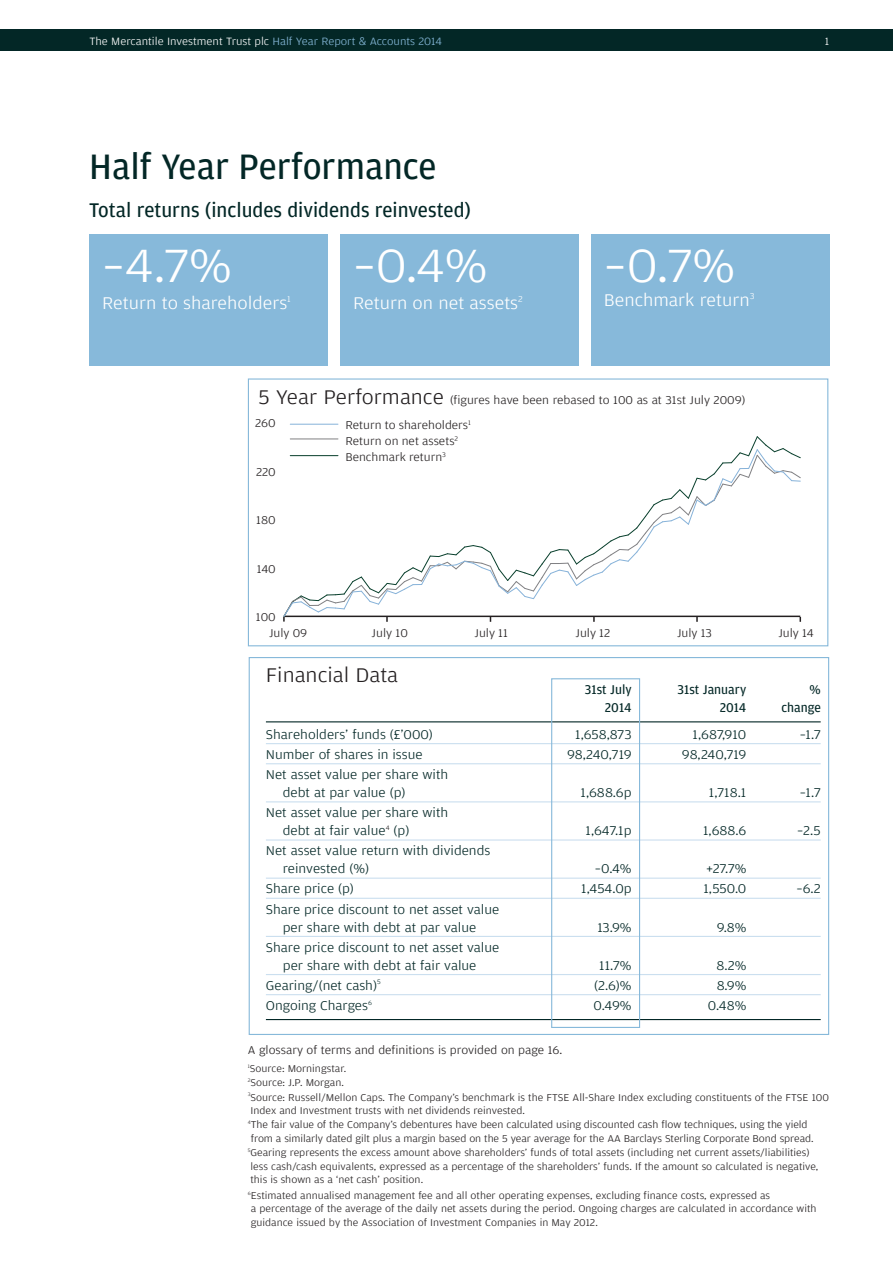
<style>
.page{position:relative;width:893px;height:1263px;background:#fff}
.page>*{position:absolute;margin:0;border:0;box-sizing:border-box;transform-origin:0 0}
.t1{font:300 49.5px "Amplitude Wide";color:#fff}
.t2{font:37.5px "Amplitude";color:#032726}
.t3{font:21px "Amplitude";color:#032726}
.t4{font:300 21px "Amplitude Wide";color:#231f20}
.t5{font:300 18px "Amplitude Wide";color:#fff}
.t6{font:300 13.5px/18px "Amplitude Wide";color:#032726}
.t7{font:13.5px "Amplitude";color:#032726}
.t8{font:300 12px "Amplitude Wide";color:#231f20}
.t9{font:300 11.25px "Amplitude Wide";color:#fff}
.t10{font:300 10.5px/14px "Amplitude Wide";color:#231f20}
.s1{color:#87b9da}
.s2{font-size:21px}
</style>
<div class="page">
<hr style="left:266px;top:721px;width:555px;height:1px;background:#032726">
<hr style="left:266px;top:743px;width:555px;height:1px;background:#cbdfef">
<hr style="left:266px;top:763px;width:555px;height:1px;background:#cbdfef">
<hr style="left:266px;top:801px;width:555px;height:1px;background:#cbdfef">
<hr style="left:266px;top:839px;width:555px;height:1px;background:#cbdfef">
<hr style="left:266px;top:877px;width:555px;height:2px;background:#cbdfef">
<hr style="left:266px;top:898px;width:555px;height:1px;background:#cbdfef">
<hr style="left:266px;top:936px;width:555px;height:1px;background:#cbdfef">
<hr style="left:266px;top:974px;width:555px;height:1px;background:#cbdfef">
<hr style="left:266px;top:994px;width:555px;height:1px;background:#cbdfef">
<hr style="left:266px;top:1019px;width:555px;height:1px;background:#032726">
<div style="left:551px;top:678px;width:89px;height:350px;border:1px solid #87b9da"></div>
<div style="left:0;top:30px;width:893px;height:21px;background:#032726"></div>
<hr style="left:290px;top:424px;width:48px;height:1px;background:#86b2d9">
<svg style="left:283px;top:436px;width:518px;height:186px"></svg>
<div style="left:248px;top:378px;width:580px;height:268px;border:1px solid #87b9da"></div>
<div style="left:89px;top:234px;width:238px;height:132px;background:#87b9da"></div>
<div style="left:340px;top:234px;width:238px;height:132px;background:#87b9da"></div>
<div style="left:591px;top:234px;width:238px;height:132px;background:#87b9da"></div>
<p class="t9" style="left:89px;top:35px;width:354px">The Mercantile Investment Trust plc <span class="s1">Half Year Report &amp; Accounts 2014</span></p>
<p class="t9" style="left:825px;top:35px;width:6px">1</p>
<p class="t2" style="left:89px;top:144px;width:349px">Half Year Performance</p>
<p class="t3" style="left:89px;top:197px;width:383px">Total returns (includes dividends reinvested)</p>
<p class="t1" style="left:102px;top:236px;width:131px">–4.7%</p>
<p class="t5" style="left:102px;top:292px;width:190px">Return to shareholders<sup>1</sup></p>
<p class="t1" style="left:353px;top:236px;width:136px">–0.4%</p>
<p class="t5" style="left:353px;top:292px;width:171px">Return on net assets<sup>2</sup></p>
<p class="t1" style="left:604px;top:236px;width:133px">–0.7%</p>
<p class="t5" style="left:604px;top:289px;width:152px">Benchmark return<sup>3</sup></p>
<p class="t8" style="left:258px;top:393px;width:488px"><span class="s2">5 Year Performance</span> (figures have been rebased to 100 as at 31st July 2009)</p>
<p class="t8" style="left:255px;top:415px;width:22px">260</p>
<p class="t8" style="left:256px;top:464px;width:21px">220</p>
<p class="t8" style="left:256px;top:513px;width:21px">180</p>
<p class="t8" style="left:257px;top:562px;width:21px">140</p>
<p class="t8" style="left:256px;top:609px;width:21px">100</p>
<p class="t8" style="left:345px;top:418px;width:127px">Return to shareholders<sup>1</sup></p>
<p class="t8" style="left:345px;top:434px;width:114px">Return on net assets<sup>2</sup></p>
<p class="t8" style="left:345px;top:450px;width:102px">Benchmark return<sup>3</sup></p>
<p class="t8" style="left:269px;top:626px;width:40px">July 09</p>
<p class="t8" style="left:372px;top:626px;width:38px">July 10</p>
<p class="t8" style="left:474px;top:626px;width:35px">July 11</p>
<p class="t8" style="left:575px;top:626px;width:36px">July 12</p>
<p class="t8" style="left:677px;top:626px;width:36px">July 13</p>
<p class="t8" style="left:778px;top:626px;width:37px">July 14</p>
<p class="t4" style="left:266px;top:663px;width:134px">Financial Data</p>
<p class="t7" style="left:585px;top:682px;width:48px">31st July</p>
<p class="t7" style="left:678px;top:682px;width:70px">31st January</p>
<p class="t7" style="left:810px;top:682px;width:13px">%</p>
<p class="t7" style="left:605px;top:700px;width:28px">2014</p>
<p class="t7" style="left:720px;top:700px;width:28px">2014</p>
<p class="t7" style="left:781px;top:700px;width:41px">change</p>
<p class="t6" style="left:266px;top:725px;width:169px">Shareholders’ funds (£’000)</p>
<p class="t6" style="left:575px;top:725px;width:58px">1,658,873</p>
<p class="t6" style="left:693px;top:725px;width:55px">1,687,910</p>
<p class="t6" style="left:800px;top:725px;width:23px">–1.7</p>
<p class="t6" style="left:266px;top:745px;width:158px">Number of shares in issue</p>
<p class="t6" style="left:567px;top:745px;width:66px">98,240,719</p>
<p class="t6" style="left:682px;top:745px;width:66px">98,240,719</p>
<p class="t6" style="left:283px;top:765px;width:167px;text-indent:-17px">Net asset value per share with debt at par value (p)</p>
<p class="t6" style="left:580px;top:783px;width:53px">1,688.6p</p>
<p class="t6" style="left:709px;top:783px;width:39px">1,718.1</p>
<p class="t6" style="left:800px;top:783px;width:23px">–1.7</p>
<p class="t6" style="left:283px;top:803px;width:167px;text-indent:-17px">Net asset value per share with debt at fair value<sup>4</sup> (p)</p>
<p class="t6" style="left:283px;top:842px;width:209px;text-indent:-17px">Net asset value return with dividends reinvested (%)</p>
<p class="t6" style="left:585px;top:821px;width:48px">1,647.1p</p>
<p class="t6" style="left:703px;top:821px;width:45px">1,688.6</p>
<p class="t6" style="left:797px;top:821px;width:25px">–2.5</p>
<p class="t6" style="left:595px;top:860px;width:38px">–0.4%</p>
<p class="t6" style="left:706px;top:860px;width:42px">+27.7%</p>
<p class="t6" style="left:266px;top:880px;width:89px">Share price (p)</p>
<p class="t6" style="left:581px;top:880px;width:52px">1,454.0p</p>
<p class="t6" style="left:703px;top:880px;width:45px">1,550.0</p>
<p class="t6" style="left:796px;top:880px;width:26px">–6.2</p>
<p class="t6" style="left:266px;top:900px;width:235px;text-align:center">Share price discount to net asset value per share with debt at par value</p>
<p class="t6" style="left:597px;top:918px;width:36px">13.9%</p>
<p class="t6" style="left:717px;top:918px;width:31px">9.8%</p>
<p class="t6" style="left:266px;top:938px;width:235px;text-align:center">Share price discount to net asset value per share with debt at fair value</p>
<p class="t6" style="left:599px;top:956px;width:34px">11.7%</p>
<p class="t6" style="left:716px;top:956px;width:31px">8.2%</p>
<p class="t6" style="left:266px;top:976px;width:116px">Gearing/(net cash)<sup>5</sup></p>
<p class="t6" style="left:594px;top:976px;width:39px">(2.6)%</p>
<p class="t6" style="left:717px;top:976px;width:31px">8.9%</p>
<p class="t6" style="left:266px;top:996px;width:108px">Ongoing Charges<sup>6</sup></p>
<p class="t6" style="left:593px;top:996px;width:40px">0.49%</p>
<p class="t6" style="left:708px;top:996px;width:40px">0.48%</p>
<p class="t8" style="left:248px;top:1043px;width:316px">A glossary of terms and definitions is provided on page 16.</p>
<p class="t10" style="left:248px;top:1061px;width:583px"><sup>1</sup>Source: Morningstar.<br><sup>2</sup>Source: J.P. Morgan.<br><sup>3</sup>Source: Russell/Mellon Caps. The Company’s benchmark is the FTSE All-Share Index excluding constituents of the FTSE 100<br>Index and Investment trusts with net dividends reinvested.<br><sup>4</sup>The fair value of the Company’s debentures have been calculated using discounted cash flow techniques, using the yield from a similarly dated gilt plus a margin based on the 5 year average for the AA Barclays Sterling Corporate Bond spread.<br><sup>5</sup>Gearing represents the excess amount above shareholders’ funds of total assets (including net current assets/liabilities) less cash/cash equivalents, expressed as a percentage of the shareholders’ funds. If the amount so calculated is negative, this is shown as a ‘net cash’ position.</p>
<p class="t10" style="left:248px;top:1188px;width:570px;line-height:13.5px"><sup>6</sup>Estimated annualised management fee and all other operating expenses, excluding finance costs, expressed as<br>a percentage of the average of the daily net assets during the period. Ongoing charges are calculated in accordance with guidance issued by the Association of Investment Companies in May 2012.</p>
</div>
